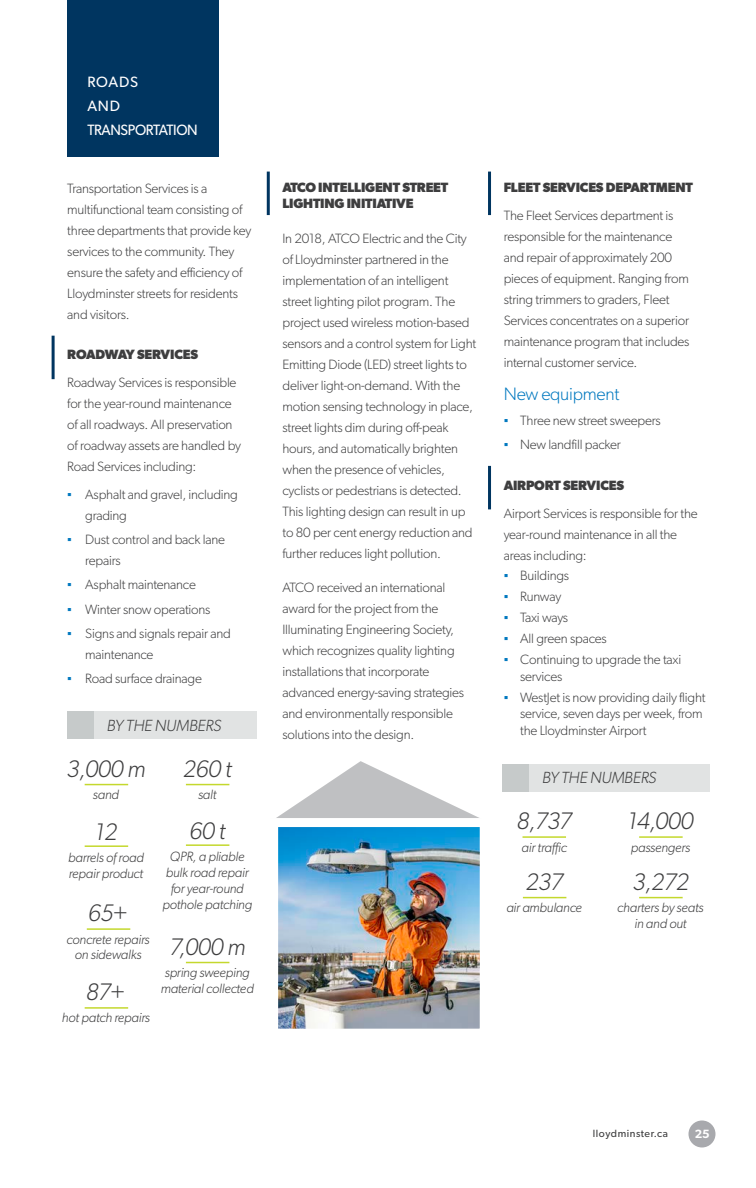
<style>
.page{position:relative;width:756px;height:1188px;background:#fff}
.page>*{position:absolute;margin:0;border:0;box-sizing:border-box;transform-origin:0 0}
.t1{font:italic 300 24px "Gibson";letter-spacing:-.015em;color:#3e3e3f}
.t2{font:300 18px "Gibson";letter-spacing:-.015em;color:#0078bf}
.t3{font:italic 300 16.2px "Gibson";letter-spacing:-.015em;color:#3e3e3f}
.t4{font:15px/24px "Gibson";letter-spacing:-.025em;color:#fff}
.t5{font:300 13.5px/21px "Gibson";letter-spacing:-.015em;color:#3e3e3f}
.t6{font:italic 300 13.5px/15.8px "Gibson";letter-spacing:-.015em;color:#3e3e3f;text-align:center}
.t7{font:700 13.5px/15.8px "Gibson";letter-spacing:-.015em;color:#3e3e3f}
.t8{font:600 12px "Gibson";color:#fff}
.t9{font:10.5px "Gibson";letter-spacing:.05em;color:#3e3e3f}
.s1{font-family:"Arial";font-weight:400;color:#0078bf}
</style>
<div class="page">
<div style="left:67px;top:0;width:152px;height:157px;background:#003560"></div>
<div style="left:688px;top:1120px;width:28px;height:28px;background:#a8a9ad;border-radius:50%"></div>
<hr style="left:52px;top:336px;width:3px;height:43px;background:#003560">
<hr style="left:85px;top:784px;width:43px;height:1px;background:#c4d82d">
<hr style="left:85px;top:845px;width:43px;height:2px;background:#c4d82d">
<hr style="left:85px;top:1007px;width:43px;height:2px;background:#c4d82d">
<hr style="left:186px;top:784px;width:43px;height:1px;background:#c4d82d">
<hr style="left:186px;top:844px;width:43px;height:2px;background:#c4d82d">
<hr style="left:87px;top:928px;width:43px;height:2px;background:#c4d82d">
<hr style="left:186px;top:962px;width:43px;height:1px;background:#c4d82d">
<div style="left:67px;top:711px;width:189px;height:28px;background:#e1e3e3"></div>
<div style="left:67px;top:711px;width:27px;height:28px;background:#c6caca"></div>
<hr style="left:488px;top:172px;width:3px;height:43px;background:#003560">
<hr style="left:267px;top:172px;width:3px;height:43px;background:#003560">
<hr style="left:488px;top:466px;width:3px;height:43px;background:#003560">
<hr style="left:523px;top:836px;width:43px;height:2px;background:#c4d82d">
<hr style="left:523px;top:897px;width:43px;height:1px;background:#c4d82d">
<hr style="left:639px;top:836px;width:44px;height:2px;background:#c4d82d">
<hr style="left:639px;top:897px;width:44px;height:1px;background:#c4d82d">
<div style="left:502px;top:764px;width:208px;height:28px;background:#e1e3e3"></div>
<div style="left:502px;top:764px;width:27px;height:28px;background:#c6caca"></div>
<svg style="left:276px;top:761px;width:203px;height:57px"></svg>
<img style="left:279px;top:828px;width:200px;height:200px">
<p class="t4" style="left:87px;top:70px;width:112px">ROADS<br>AND<br>TRANSPORTATION</p>
<p class="t5" style="left:67px;top:178px;width:186px">Transportation Services is a multifunctional team consisting of three departments that provide key services to the community. They ensure the safety and efficiency of<br>Lloydminster streets for residents and visitors.</p>
<p class="t7" style="left:67px;top:347px;width:132px">ROADWAY SERVICES</p>
<p class="t5" style="left:67px;top:372px;width:175px">Roadway Services is responsible for the year-round maintenance of all roadways. All preservation of roadway assets are handled by<br>Road Services including:</p>
<p class="t5" style="left:85px;top:484px;width:154px;text-indent:-18px"><span class="s1">▪</span> Asphalt and gravel, including grading</p>
<p class="t5" style="left:85px;top:529px;width:141px;text-indent:-18px"><span class="s1">▪</span> Dust control and back lane repairs</p>
<p class="t5" style="left:67px;top:574px;width:130px"><span class="s1">▪</span> Asphalt maintenance</p>
<p class="t5" style="left:67px;top:598px;width:145px"><span class="s1">▪</span> Winter snow operations</p>
<p class="t5" style="left:85px;top:623px;width:147px;text-indent:-18px"><span class="s1">▪</span> Signs and signals repair and maintenance</p>
<p class="t5" style="left:67px;top:668px;width:136px"><span class="s1">▪</span> Road surface drainage</p>
<p class="t3" style="left:107px;top:715px;width:116px">BY THE NUMBERS</p>
<p class="t1" style="left:67px;top:754px;width:80px">3,000 m</p>
<p class="t6" style="left:93px;top:786px;width:28px">sand</p>
<p class="t1" style="left:95px;top:817px;width:24px">12</p>
<p class="t6" style="left:68px;top:850px;width:77px;text-align:left">barrels of road repair product</p>
<p class="t1" style="left:183px;top:754px;width:50px">260 t</p>
<p class="t6" style="left:198px;top:786px;width:20px">salt</p>
<p class="t1" style="left:189px;top:816px;width:38px">60 t</p>
<p class="t6" style="left:162px;top:849px;width:91px">QPR, a pliable bulk road repair for year-round pothole patching</p>
<p class="t1" style="left:88px;top:898px;width:42px">65+</p>
<p class="t6" style="left:67px;top:931px;width:85px">concrete repairs on sidewalks</p>
<p class="t1" style="left:169px;top:932px;width:78px">7,000 m</p>
<p class="t6" style="left:161px;top:964px;width:95px">spring sweeping material collected</p>
<p class="t1" style="left:86px;top:977px;width:42px">87+</p>
<p class="t6" style="left:62px;top:1010px;width:90px">hot patch repairs</p>
<p class="t7" style="left:282px;top:179px;width:167px">ATCO INTELLIGENT STREET<br>LIGHTING INITIATIVE</p>
<p class="t5" style="left:282px;top:227px;width:195px">In 2018, ATCO Electric and the City of Lloydminster partnered in the implementation of an intelligent street lighting pilot program. The project used wireless motion-based sensors and a control system for Light Emitting Diode (LED) street lights to deliver light-on-demand. With the motion sensing technology in place, street lights dim during off-peak hours, and automatically brighten when the presence of vehicles, cyclists or pedestrians is detected.<br>This lighting design can result in up to 80 per cent energy reduction and further reduces light pollution.</p>
<p class="t5" style="left:282px;top:577px;width:183px">ATCO received an international award for the project from the Illuminating Engineering Society, which recognizes quality lighting installations that incorporate advanced energy-saving strategies and environmentally responsible solutions into the design.</p>
<p class="t7" style="left:504px;top:179px;width:191px">FLEET SERVICES DEPARTMENT</p>
<p class="t5" style="left:504px;top:205px;width:187px">The Fleet Services department is responsible for the maintenance and repair of approximately 200 pieces of equipment. Ranging from string trimmers to graders, Fleet Services concentrates on a superior maintenance program that includes internal customer service.</p>
<p class="t2" style="left:504px;top:383px;width:117px">New equipment</p>
<p class="t5" style="left:504px;top:409px;width:158px"><span class="s1">▪</span> Three new street sweepers</p>
<p class="t5" style="left:504px;top:433px;width:119px"><span class="s1">▪</span> New landfill packer</p>
<p class="t7" style="left:504px;top:477px;width:122px">AIRPORT SERVICES</p>
<p class="t5" style="left:504px;top:502px;width:195px">Airport Services is responsible for the year-round maintenance in all the areas including:</p>
<p class="t5" style="left:504px;top:565px;width:67px"><span class="s1">▪</span> Buildings</p>
<p class="t5" style="left:504px;top:586px;width:59px"><span class="s1">▪</span> Runway</p>
<p class="t5" style="left:504px;top:607px;width:66px"><span class="s1">▪</span> Taxi ways</p>
<p class="t5" style="left:504px;top:628px;width:105px"><span class="s1">▪</span> All green spaces</p>
<p class="t5" style="left:520px;top:651px;width:163px;line-height:16.5px;text-indent:-16px"><span class="s1">▪</span> Continuing to upgrade the taxi services</p>
<p class="t5" style="left:520px;top:689px;width:187px;line-height:16.5px;text-indent:-16px"><span class="s1">▪</span> WestJet is now providing daily flight service, seven days per week, from the Lloydminster Airport</p>
<p class="t3" style="left:542px;top:767px;width:116px">BY THE NUMBERS</p>
<p class="t1" style="left:517px;top:806px;width:57px">8,737</p>
<p class="t6" style="left:522px;top:839px;width:47px">air traffic</p>
<p class="t1" style="left:526px;top:867px;width:39px">237</p>
<p class="t6" style="left:506px;top:899px;width:77px">air ambulance</p>
<p class="t1" style="left:627px;top:806px;width:68px">14,000</p>
<p class="t6" style="left:631px;top:839px;width:61px">passengers</p>
<p class="t1" style="left:632px;top:867px;width:58px">3,272</p>
<p class="t6" style="left:617px;top:899px;width:88px">charters by seats in and out</p>
<p class="t9" style="left:593px;top:1127px;width:77px">lloydminster.ca</p>
<p class="t8" style="left:695px;top:1127px;width:16px">25</p>
</div>
